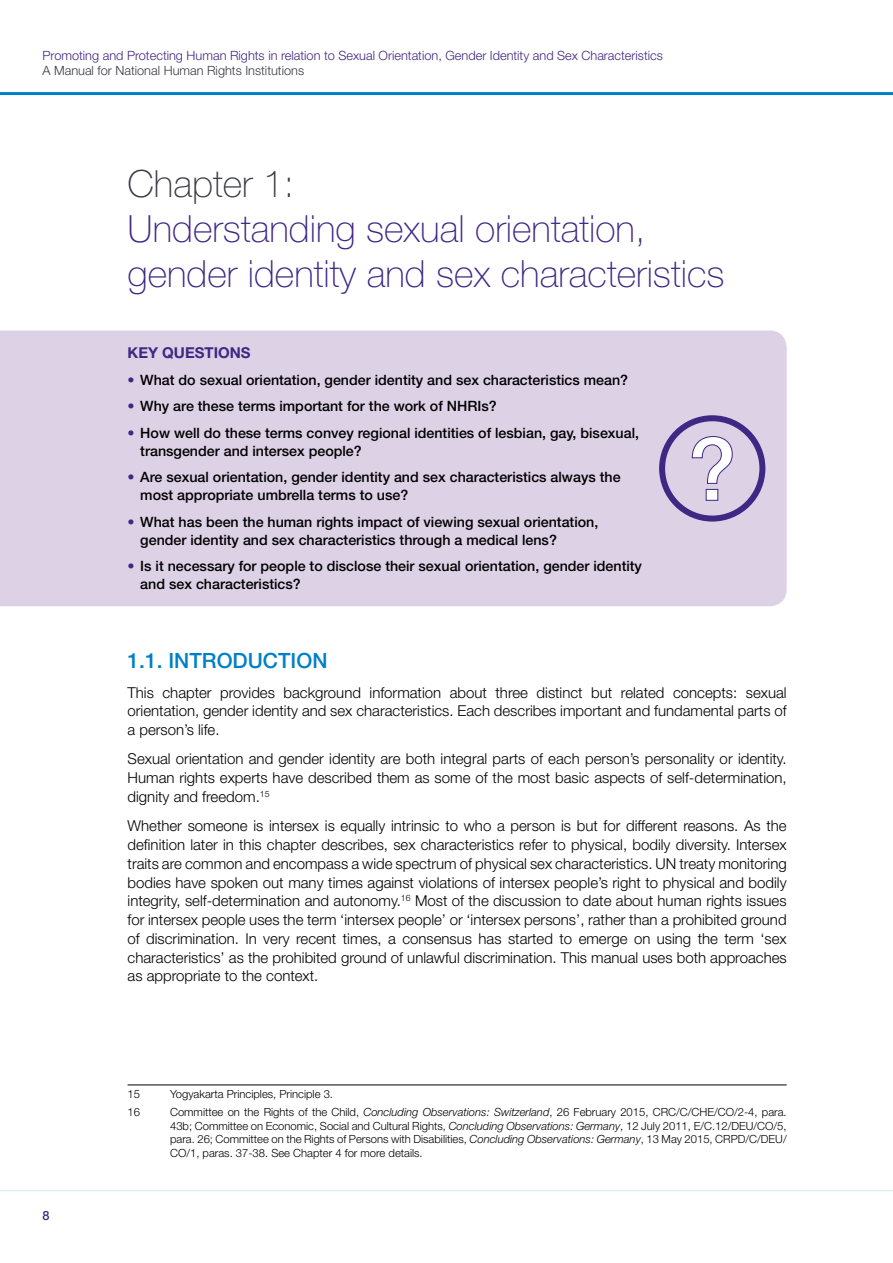
<style>
.page{position:relative;width:893px;height:1263px;background:#fff}
.page>*{position:absolute;margin:0;border:0;box-sizing:border-box;transform-origin:0 0}
.t1{font:100 37.5px/45px "Helvetica Neue LT Std";color:#3e2883}
.t2{font:100 37.5px "Helvetica Neue LT Std";color:#3a3b43}
.t3{font:500 21px "Helvetica Neue LT Std";color:#0080c6}
.t4{font:300 15px/18.8px "Helvetica Neue LT Std";color:#000;text-align:justify}
.t5{font:700 15px "Helvetica Neue LT Std";color:#3e2883}
.t6{font:500 14.25px/18px "Helvetica Neue LT Std";color:#000}
.t7{font:300 12.75px "Helvetica Neue LT Std";color:#3e2883}
.t8{font:300 12.75px "Helvetica Neue LT Std";color:#3a3b43}
.t9{font:500 12.75px "Helvetica Neue LT Std";color:#3e2883}
.t10{font:300 11.25px/13.5px "Helvetica Neue LT Std";color:#000;text-align:justify}
.s1{color:#3e2883}
.s2{font-style:italic}
</style>
<div class="page">
<hr style="left:0;top:1190px;width:893px;height:1px;background:#d4ecf9">
<hr style="left:0;top:92px;width:893px;height:3px;background:#0080c6">
<hr style="left:128px;top:1084px;width:659px;height:1px;background:#000">
<div style="left:0;top:330px;width:787px;height:276px;background:#ddd1e6"></div>
<svg style="left:659px;top:415px;width:106px;height:107px;background:#c1b4d5"></svg>
<p class="t7" style="left:43px;top:48px;width:622px">Promoting and Protecting Human Rights in relation to Sexual Orientation, Gender Identity and Sex Characteristics</p>
<p class="t8" style="left:43px;top:63px;width:263px">A Manual for National Human Rights Institutions</p>
<h1 class="t2" style="left:128px;top:162px;width:168px">Chapter 1:</h1>
<h1 class="t1" style="left:128px;top:206px;width:598px">Understanding sexual orientation, gender identity and sex characteristics</h1>
<p class="t5" style="left:128px;top:344px;width:125px">KEY QUESTIONS</p>
<p class="t6" style="left:128px;top:370px;width:502px"><span class="s1">•</span> What do sexual orientation, gender identity and sex characteristics mean?</p>
<p class="t6" style="left:128px;top:397px;width:371px"><span class="s1">•</span> Why are these terms important for the work of NHRIs?</p>
<p class="t6" style="left:140px;top:424px;width:500px;text-indent:-13px"><span class="s1">•</span> How well do these terms convey regional identities of lesbian, gay, bisexual, transgender and intersex people?</p>
<p class="t6" style="left:140px;top:468px;width:482px;text-indent:-13px"><span class="s1">•</span> Are sexual orientation, gender identity and sex characteristics always the most appropriate umbrella terms to use?</p>
<p class="t6" style="left:140px;top:513px;width:459px;text-indent:-13px"><span class="s1">•</span> What has been the human rights impact of viewing sexual orientation, gender identity and sex characteristics through a medical lens?</p>
<p class="t6" style="left:140px;top:557px;width:503px;text-indent:-13px"><span class="s1">•</span> Is it necessary for people to disclose their sexual orientation, gender identity and sex characteristics?</p>
<h2 class="t3" style="left:128px;top:648px;width:201px">1.1. INTRODUCTION</h2>
<p class="t4" style="left:128px;top:682px;width:661px">This chapter provides background information about three distinct but related concepts: sexual orientation, gender identity and sex characteristics. Each describes important and fundamental parts of a person’s life.</p>
<p class="t4" style="left:128px;top:749px;width:661px">Sexual orientation and gender identity are both integral parts of each person’s personality or identity.<br>Human rights experts have described them as some of the most basic aspects of self-determination, dignity and freedom.<sup>15</sup></p>
<p class="t4" style="left:128px;top:816px;width:661px">Whether someone is intersex is equally intrinsic to who a person is but for different reasons. As the definition later in this chapter describes, sex characteristics refer to physical, bodily diversity. Intersex traits are common and encompass a wide spectrum of physical sex characteristics. UN treaty monitoring bodies have spoken out many times against violations of intersex people’s right to physical and bodily integrity, self-determination and autonomy.<sup>16</sup> Most of the discussion to date about human rights issues for intersex people uses the term ‘intersex people’ or ‘intersex persons’, rather than a prohibited ground of discrimination. In very recent times, a consensus has started to emerge on using the term ‘sex characteristics’ as the prohibited ground of unlawful discrimination. This manual uses both approaches as appropriate to the context.</p>
<p class="t9" style="left:43px;top:1208px;width:9px">8</p>
<p class="t10" style="left:128px;top:1087px;width:14px">15</p>
<p class="t10" style="left:170px;top:1087px;width:164px">Yogyakarta Principles, Principle 3.</p>
<p class="t10" style="left:128px;top:1105px;width:14px">16</p>
<p class="t10" style="left:170px;top:1105px;width:618px">Committee on the Rights of the Child, <span class="s2">Concluding Observations: Switzerland</span>, 26 February 2015, CRC/C/CHE/CO/2-4, para.<br>43b; Committee on Economic, Social and Cultural Rights, <span class="s2">Concluding Observations: Germany</span>, 12 July 2011, E/C.12/DEU/CO/5, para. 26; Committee on the Rights of Persons with Disabilities, <span class="s2">Concluding Observations: Germany</span>, 13 May 2015, CRPD/C/DEU/ CO/1, paras. 37-38. See Chapter 4 for more details.</p>
</div>
